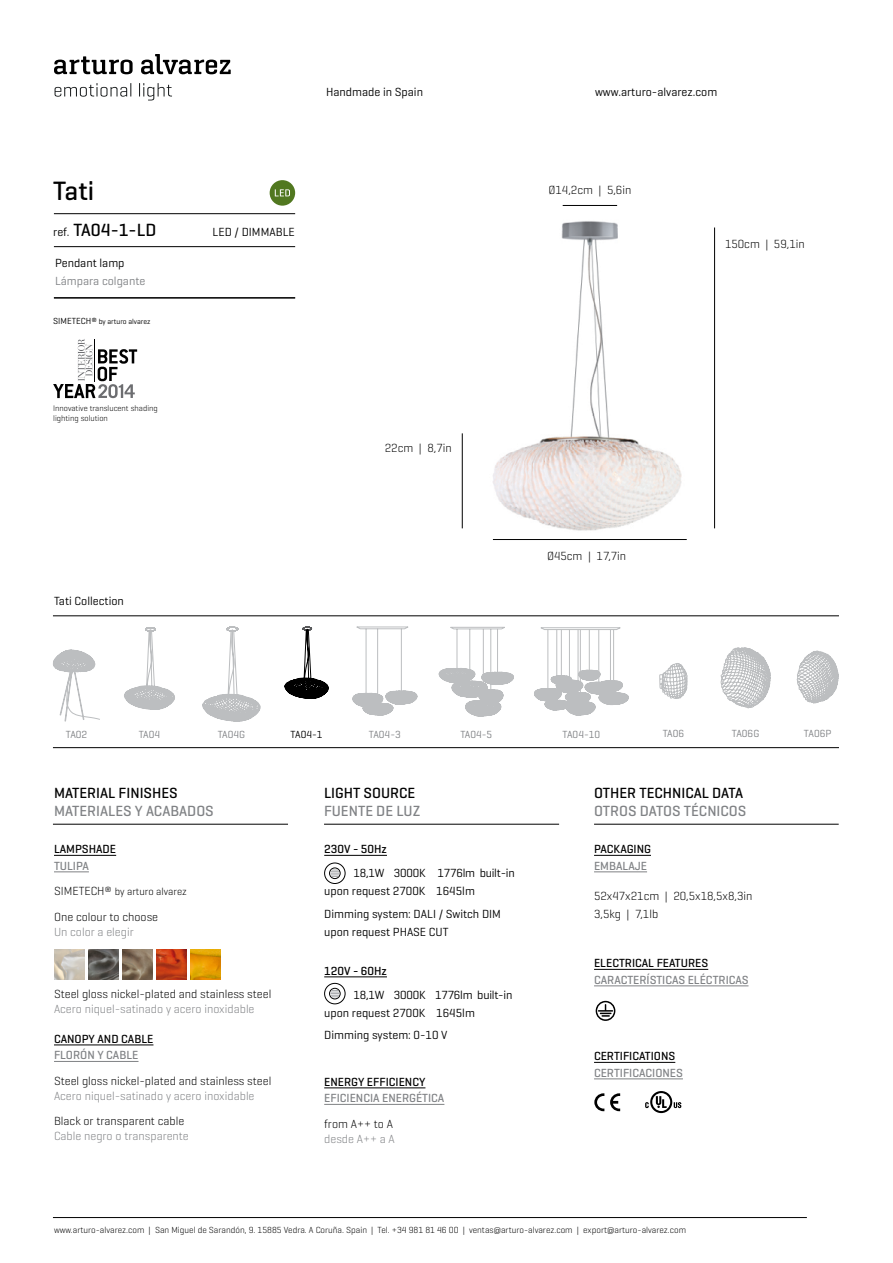
<style>
.page{position:relative;width:893px;height:1263px;background:#fff}
.page>*{position:absolute;margin:0;border:0;box-sizing:border-box;transform-origin:0 0}
.t1{font:500 27px "Geogrotesque";color:#000}
.t2{font:500 18px "Geogrotesque";color:#000}
.t3{font:500 15px "Geogrotesque";color:#808285}
.t4{font:500 15px "Geogrotesque";color:#000}
.t5{font:12px/18px "Geogrotesque";color:#000}
.t6{font:300 12px/18px "Geogrotesque";color:#000}
.t7{font:300 12px "Geogrotesque";color:#808285}
.t8{font:500 12px "Geogrotesque";color:#000}
.t9{font:500 12px "Geogrotesque";color:#808285}
.t10{font:12px "Geogrotesque";color:#808285}
.t11{font:10.5px "Geogrotesque";color:#808285}
.t12{font:300 10.5px "Geogrotesque";color:#000}
.t13{font:10.5px "Geogrotesque";color:#000}
.t14{font:300 9px "Geogrotesque";color:#000}
.t15{font:300 8.25px/9.9px "Geogrotesque";color:#000}
.t16{font:7.5px "Geogrotesque";color:#000}
.s1{font-weight:400;font-size:12px}
.s2{font-size:9px}
.s3{font-size:12px}
</style>
<div class="page">
<hr style="left:54px;top:1045px;width:99px;height:1px;background:#000">
<hr style="left:54px;top:1061px;width:85px;height:1px;background:#808285">
<svg style="left:54px;top:56px;width:79px;height:18px"></svg>
<svg style="left:141px;top:54px;width:90px;height:20px"></svg>
<svg style="left:55px;top:83px;width:76px;height:14px"></svg>
<svg style="left:139px;top:83px;width:33px;height:17px"></svg>
<hr style="left:54px;top:213px;width:241px;height:1px;background:#000">
<hr style="left:54px;top:246px;width:241px;height:1px;background:#000">
<hr style="left:54px;top:855px;width:62px;height:1px;background:#000">
<hr style="left:54px;top:871px;width:35px;height:1px;background:#808285">
<hr style="left:324px;top:824px;width:235px;height:1px;background:#000">
<hr style="left:594px;top:855px;width:57px;height:1px;background:#000">
<hr style="left:594px;top:871px;width:53px;height:1px;background:#808285">
<hr style="left:594px;top:969px;width:114px;height:1px;background:#000">
<hr style="left:594px;top:985px;width:154px;height:1px;background:#808285">
<hr style="left:594px;top:1062px;width:81px;height:1px;background:#000">
<hr style="left:594px;top:1078px;width:89px;height:1px;background:#808285">
<hr style="left:53px;top:824px;width:235px;height:1px;background:#000">
<hr style="left:594px;top:824px;width:245px;height:1px;background:#000">
<hr style="left:54px;top:297px;width:241px;height:1px;background:#000">
<hr style="left:53px;top:615px;width:786px;height:1px;background:#000">
<hr style="left:53px;top:747px;width:786px;height:1px;background:#000">
<img style="left:492px;top:221px;width:190px;height:319px">
<hr style="left:53px;top:1217px;width:754px;height:1px;background:#000">
<hr style="left:714px;top:227px;width:1px;height:301px;background:#000">
<hr style="left:462px;top:433px;width:1px;height:95px;background:#000">
<hr style="left:493px;top:539px;width:194px;height:1px;background:#000">
<svg style="left:596px;top:1001px;width:19px;height:20px"></svg>
<svg style="left:53px;top:650px;width:47px;height:71px"></svg>
<svg style="left:124px;top:627px;width:51px;height:83px"></svg>
<div style="left:227px;top:627px;width:11px;height:4px;border:1px solid #bcbec0;border-radius:50%"></div>
<svg style="left:202px;top:629px;width:58px;height:93px"></svg>
<svg style="left:285px;top:627px;width:44px;height:72px"></svg>
<svg style="left:352px;top:626px;width:65px;height:89px"></svg>
<svg style="left:439px;top:627px;width:75px;height:89px"></svg>
<svg style="left:534px;top:627px;width:95px;height:88px"></svg>
<svg style="left:659px;top:663px;width:28px;height:36px"></svg>
<svg style="left:721px;top:647px;width:49px;height:61px"></svg>
<svg style="left:797px;top:651px;width:41px;height:52px"></svg>
<hr style="left:54px;top:298px;width:241px;height:1px;background:#000">
<img style="left:54px;top:949px;width:30px;height:31px">
<img style="left:122px;top:949px;width:30px;height:31px">
<img style="left:156px;top:949px;width:31px;height:31px">
<img style="left:88px;top:949px;width:30px;height:31px">
<img style="left:190px;top:949px;width:31px;height:31px">
<svg style="left:594px;top:1093px;width:26px;height:18px"></svg>
<svg style="left:645px;top:1091px;width:36px;height:22px"></svg>
<div style="left:270px;top:180px;width:25px;height:26px;background:#517820;border-radius:50%"></div>
<svg style="left:275px;top:189px;width:15px;height:7px"></svg>
<hr style="left:563px;top:205px;width:54px;height:1px;background:#000">
<hr style="left:324px;top:855px;width:63px;height:1px;background:#000">
<hr style="left:324px;top:976px;width:63px;height:1px;background:#000">
<hr style="left:324px;top:1087px;width:101px;height:1px;background:#000">
<hr style="left:324px;top:1104px;width:120px;height:1px;background:#808285">
<div style="left:324px;top:863px;width:21px;height:21px;border:1px solid #000;border-radius:50%"></div>
<div style="left:329px;top:867px;width:12px;height:12px;border:1px solid #000;border-radius:50%"></div>
<svg style="left:330px;top:870px;width:9px;height:7px"></svg>
<div style="left:324px;top:983px;width:21px;height:21px;border:1px solid #000;border-radius:50%"></div>
<div style="left:329px;top:988px;width:12px;height:11px;border:1px solid #000;border-radius:50%"></div>
<svg style="left:330px;top:990px;width:9px;height:7px"></svg>
<svg style="left:53px;top:339px;width:84px;height:59px"></svg>
<hr style="left:95px;top:339px;width:1px;height:43px;background:#000">
<h1 class="t1" style="left:53px;top:174px;width:43px">Tati</h1>
<h2 class="t2" style="left:53px;top:219px;width:105px"><span class="s1">ref.</span> TA04-1-LD</h2>
<p class="t5" style="left:55px;top:254px;width:71px">Pendant lamp</p>
<p class="t10" style="left:55px;top:274px;width:92px">Lámpara colgante</p>
<p class="t16" style="left:53px;top:316px;width:99px"><span class="s2">SIMETECH®</span> by arturo alvarez</p>
<p class="t15" style="left:53px;top:403px;width:106px">Innovative translucent shading lighting solution</p>
<p class="t5" style="left:326px;top:83px;width:98px">Handmade in Spain</p>
<p class="t5" style="left:213px;top:223px;width:84px">Led / Dimmable</p>
<p class="t6" style="left:385px;top:438px;width:68px">22cm | 8,7in</p>
<p class="t5" style="left:54px;top:592px;width:71px">Tati Collection</p>
<p class="t5" style="left:595px;top:83px;width:124px">www.arturo-alvarez.com</p>
<p class="t6" style="left:548px;top:180px;width:84px">Ø14,2cm | 5,6in</p>
<p class="t6" style="left:725px;top:234px;width:81px">150cm | 59,1in</p>
<p class="t6" style="left:547px;top:546px;width:81px">Ø45cm | 17,7in</p>
<p class="t11" style="left:66px;top:727px;width:23px">TA02</p>
<p class="t11" style="left:139px;top:727px;width:23px">TA04</p>
<p class="t11" style="left:218px;top:727px;width:29px">TA04G</p>
<p class="t13" style="left:291px;top:727px;width:33px">TA04-1</p>
<p class="t11" style="left:369px;top:727px;width:33px">TA04-3</p>
<p class="t11" style="left:460px;top:727px;width:33px">TA04-5</p>
<p class="t11" style="left:563px;top:727px;width:39px">TA04-10</p>
<p class="t11" style="left:663px;top:726px;width:23px">TA06</p>
<p class="t11" style="left:732px;top:726px;width:29px">TA06G</p>
<p class="t11" style="left:804px;top:726px;width:29px">TA06P</p>
<p class="t4" style="left:54px;top:784px;width:125px">MATERIAL FINISHES</p>
<p class="t3" style="left:54px;top:802px;width:161px">MATERIALES Y ACABADOS</p>
<p class="t8" style="left:54px;top:841px;width:64px">LAMPSHADE</p>
<p class="t9" style="left:54px;top:858px;width:36px">TULIPA</p>
<p class="t12" style="left:54px;top:885px;width:134px"><span class="s3">SIMETECH®</span> by arturo alvarez</p>
<p class="t6" style="left:54px;top:907px;width:106px">One colour to choose</p>
<p class="t7" style="left:54px;top:924px;width:81px">Un color a elegir</p>
<p class="t6" style="left:54px;top:984px;width:219px">Steel gloss nickel-plated and stainless steel</p>
<p class="t7" style="left:54px;top:1001px;width:202px">Acero niquel-satinado y acero inoxidable</p>
<p class="t8" style="left:54px;top:1031px;width:101px">CANOPY AND CABLE</p>
<p class="t9" style="left:54px;top:1047px;width:86px">FLORÓN Y CABLE</p>
<p class="t6" style="left:54px;top:1071px;width:219px">Steel gloss nickel-plated and stainless steel</p>
<p class="t7" style="left:54px;top:1088px;width:202px">Acero niquel-satinado y acero inoxidable</p>
<p class="t6" style="left:54px;top:1112px;width:132px">Black or transparent cable</p>
<p class="t7" style="left:54px;top:1128px;width:136px">Cable negro o transparente</p>
<p class="t4" style="left:324px;top:784px;width:93px">LIGHT SOURCE</p>
<p class="t3" style="left:324px;top:802px;width:98px">FUENTE DE LUZ</p>
<p class="t8" style="left:324px;top:841px;width:64px">230V - 50Hz</p>
<p class="t5" style="left:324px;top:864px;width:192px;text-indent:29px">18,1W 3000K 1776lm built-in upon request 2700K 1645lm</p>
<p class="t5" style="left:324px;top:904px;width:165px">D imming system: DALI / Switch DIM upon request PHASE CUT</p>
<p class="t8" style="left:324px;top:963px;width:64px">120V - 60Hz</p>
<p class="t5" style="left:324px;top:985px;width:190px;text-indent:29px">18,1W 3000K 1776lm built-in upon request 2700K 1645lm</p>
<p class="t5" style="left:324px;top:1026px;width:125px">Dimming system: 0-10 V</p>
<p class="t8" style="left:324px;top:1074px;width:103px">ENERGY EFFICIENCY</p>
<p class="t9" style="left:324px;top:1090px;width:122px">EFICIENCIA ENERGÉTICA</p>
<p class="t6" style="left:324px;top:1114px;width:70px">from A++ to A</p>
<p class="t7" style="left:324px;top:1131px;width:72px">desde A++ a A</p>
<p class="t4" style="left:594px;top:784px;width:151px">OTHER TECHNICAL DATA</p>
<p class="t3" style="left:594px;top:802px;width:154px">OTROS DATOS TÉCNICOS</p>
<p class="t8" style="left:594px;top:841px;width:58px">PACKAGING</p>
<p class="t9" style="left:594px;top:858px;width:55px">EMBALAJE</p>
<p class="t6" style="left:594px;top:886px;width:160px">52x47x21cm | 20,5x18,5x8,3in<br>3,5kg | 7,1lb</p>
<p class="t8" style="left:594px;top:955px;width:116px">ELECTRICAL FEATURES</p>
<p class="t9" style="left:594px;top:972px;width:156px">CARACTERÍSTICAS ELÉCTRICAS</p>
<p class="t8" style="left:594px;top:1048px;width:83px">CERTIFICATIONS</p>
<p class="t9" style="left:594px;top:1065px;width:90px">CERTIFICACIONES</p>
<p class="t14" style="left:54px;top:1224px;width:634px">www.arturo-alvarez.com | San Miguel de Sarandón, 9. 15885 Vedra. A Coruña. Spain | Tel. +34 981 81 46 00 | ventas@arturo-alvarez.com | export@arturo-alvarez.com</p>
</div>
